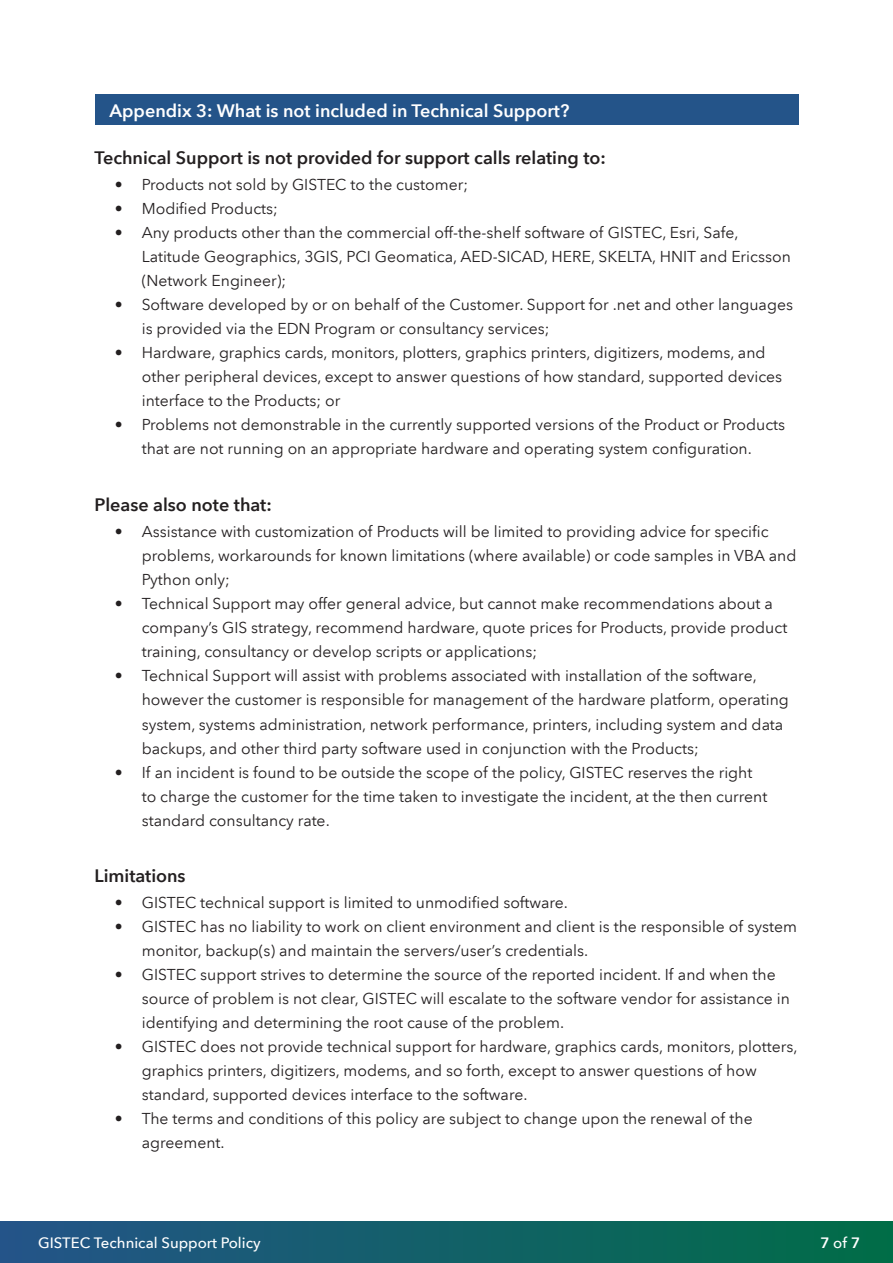
<style>
.page{position:relative;width:893px;height:1263px;background:#fff}
.page>*{position:absolute;margin:0;border:0;box-sizing:border-box;transform-origin:0 0}
.t1{font:600 18px "Avenir Next LT Pro";color:#231f20}
.t2{font:600 18px "Avenir Next LT Pro";color:#fff}
.t3{font:15.75px/24px "Avenir Next LT Pro";color:#231f20}
.t4{font:500 15px "Avenir Next LT Pro";color:#fff}
.t5{font:600 15px "Avenir Next LT Pro";color:#fff}
.s1{font-weight:500}
</style>
<div class="page">
<div style="left:1px;top:1221px;width:892px;height:42px;background:linear-gradient(to right,#245489,#006d47)"></div>
<div style="left:94px;top:95px;width:704px;height:30px;background:#245489"></div>
<p class="t2" style="left:109px;top:100px;width:461px">Appendix 3: What is not included in Technical Support?</p>
<p class="t1" style="left:95px;top:147px;width:513px">Technical Support is not provided for support calls relating to:</p>
<p class="t3" style="left:115px;top:173px;width:355px">• Products not sold by GISTEC to the customer;</p>
<p class="t3" style="left:115px;top:197px;width:165px">• Modified Products;</p>
<p class="t3" style="left:142px;top:221px;width:651px;text-indent:-27px">• Any products other than the commercial off-the-shelf software of GISTEC, Esri, Safe,<br>Latitude Geographics, 3GIS, PCI Geomatica, AED-SICAD, HERE, SKELTA, HNIT and Ericsson (Network Engineer);</p>
<p class="t3" style="left:142px;top:293px;width:653px;text-indent:-27px">• Software developed by or on behalf of the Customer. Support for .net and other languages is provided via the EDN Program or consultancy services;</p>
<p class="t3" style="left:142px;top:341px;width:642px;text-indent:-27px">• Hardware, graphics cards, monitors, plotters, graphics printers, digitizers, modems, and other peripheral devices, except to answer questions of how standard, supported devices interface to the Products; or</p>
<p class="t3" style="left:115px;top:413px;width:672px;text-align:center">• Problems not demonstrable in the currently supported versions of the Product or Products that are not running on an appropriate hardware and operating system configuration.</p>
<p class="t1" style="left:95px;top:494px;width:179px">Please also note that:</p>
<p class="t3" style="left:142px;top:520px;width:656px;text-indent:-27px">• Assistance with customization of Products will be limited to providing advice for specific problems, workarounds for known limitations (where available) or code samples in VBA and<br>Python only;</p>
<p class="t3" style="left:142px;top:592px;width:647px;text-indent:-27px">• Technical Support may offer general advice, but cannot make recommendations about a company’s GIS strategy, recommend hardware, quote prices for Products, provide product training, consultancy or develop scripts or applications;</p>
<p class="t3" style="left:142px;top:664px;width:649px;text-indent:-27px">• Technical Support will assist with problems associated with installation of the software, however the customer is responsible for management of the hardware platform, operating system, systems administration, network performance, printers, including system and data backups, and other third party software used in conjunction with the Products;</p>
<p class="t3" style="left:142px;top:760px;width:627px;text-indent:-27px">• If an incident is found to be outside the scope of the policy, GISTEC reserves the right to charge the customer for the time taken to investigate the incident, at the then current standard consultancy rate.</p>
<p class="t1" style="left:95px;top:864px;width:93px">Limitations</p>
<p class="t3" style="left:115px;top:890px;width:455px">• GISTEC technical support is limited to unmodified software.</p>
<p class="t3" style="left:142px;top:914px;width:657px;text-indent:-27px">• GISTEC has no liability to work on client environment and client is the responsible of system monitor, backup(s) and maintain the servers/user’s credentials.</p>
<p class="t3" style="left:142px;top:962px;width:650px;text-indent:-27px">• GISTEC support strives to determine the source of the reported incident. If and when the source of problem is not clear, GISTEC will escalate to the software vendor for assistance in identifying and determining the root cause of the problem.</p>
<p class="t3" style="left:142px;top:1034px;width:657px;text-indent:-27px">• GISTEC does not provide technical support for hardware, graphics cards, monitors, plotters, graphics printers, digitizers, modems, and so forth, except to answer questions of how standard, supported devices interface to the software.</p>
<p class="t3" style="left:142px;top:1106px;width:612px;text-indent:-27px">• The terms and conditions of this policy are subject to change upon the renewal of the agreement.</p>
<p class="t4" style="left:38px;top:1233px;width:224px">GISTEC Technical Support Policy</p>
<p class="t5" style="left:820px;top:1233px;width:41px">7 <span class="s1">of</span> 7</p>
</div>
